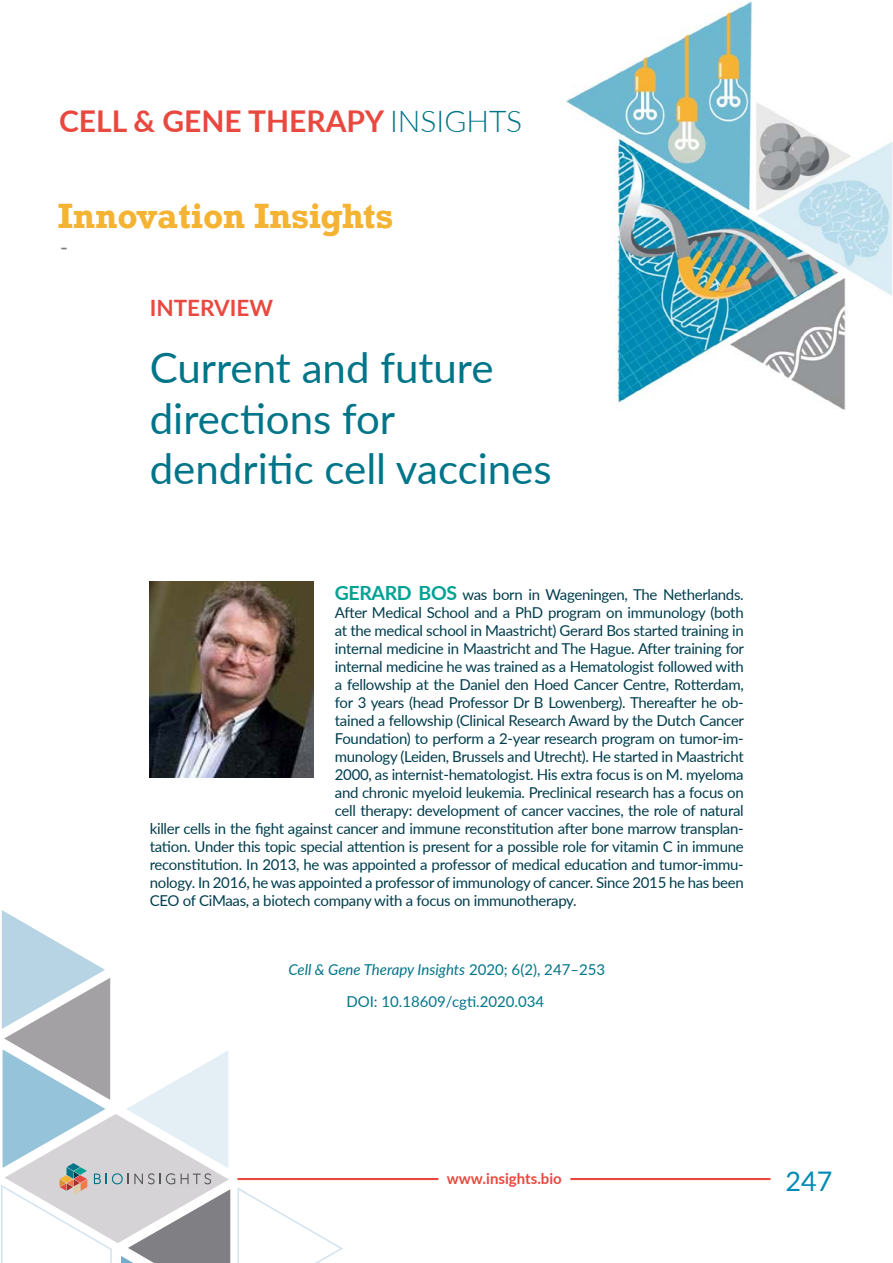
<style>
.page{position:relative;width:893px;height:1263px;background:#fff}
.page>*{position:absolute;margin:0;border:0;box-sizing:border-box;transform-origin:0 0}
.t1{font:42px/50.4px "Lato";color:#007589}
.t2{font:700 33px "Rockwell";letter-spacing:-.005em;color:#f5b333}
.t3{font:700 30px "Lato";color:#e9483f}
.t4{font:27px "Lato";color:#008bb4}
.t5{font:700 22.5px "Lato";color:#e9483f}
.t6{font:500 21.15px "Lato";color:#777f86}
.t7{font:15px "Lato";letter-spacing:-.02em;color:#003d4d}
.t8{font:15px/31.2px "Lato";color:#007589;text-align:center}
.t9{font:700 15px "Lato";color:#e9483f}
.s1{font-weight:300;color:#007589}
.s2{font-weight:700;font-size:19.5px;color:#00a294}
.s3{font-style:italic}
</style>
<div class="page">
<img style="left:566px;top:1px;width:327px;height:409px">
<hr style="left:237px;top:1178px;width:533px;height:2px;background:#e9483f">
<div style="left:438px;top:1166px;width:132px;height:17px;background:#fff"></div>
<svg style="left:1px;top:910px;width:342px;height:353px"></svg>
<img style="left:150px;top:581px;width:164px;height:197px">
<h3 class="t3" style="left:59px;top:99px;width:465px">CELL &amp; GENE THERAPY <span class="s1">INSIGHTS</span></h3>
<h2 class="t2" style="left:58px;top:194px;width:336px">Innovation Insights</h2>
<h3 class="t6" style="left:60px;top:232px;width:9px">-</h3>
<h3 class="t5" style="left:150px;top:291px;width:125px">INTERVIEW</h3>
<h1 class="t1" style="left:150px;top:341px;width:403px">Current and future directions for dendritic cell vaccines</h1>
<p class="t7" style="left:335px;top:584px;width:410px"><span class="s2">GERARD BOS</span> was born in Wageningen, The Netherlands.</p>
<p class="t7" style="left:335px;top:602px;width:410px">After Medical School and a PhD program on immunology (both</p>
<p class="t7" style="left:335px;top:620px;width:410px">at the medical school in Maastricht) Gerard Bos started training in</p>
<p class="t7" style="left:335px;top:638px;width:411px">internal medicine in Maastricht and The Hague. After training for</p>
<p class="t7" style="left:335px;top:656px;width:410px">internal medicine he was trained as a Hematologist followed with</p>
<p class="t7" style="left:335px;top:674px;width:410px">a fellowship at the Daniel den Hoed Cancer Centre, Rotterdam,</p>
<p class="t7" style="left:335px;top:692px;width:410px">for 3 years (head Professor Dr B Lowenberg). Thereafter he ob-</p>
<p class="t7" style="left:335px;top:710px;width:411px">tained a fellowship (Clinical Research Award by the Dutch Cancer</p>
<p class="t7" style="left:335px;top:728px;width:410px">Foundation) to perform a 2-year research program on tumor-im-</p>
<p class="t7" style="left:335px;top:746px;width:410px">munology (Leiden, Brussels and Utrecht). He started in Maastricht</p>
<p class="t7" style="left:335px;top:764px;width:410px">2000, as internist-hematologist. His extra focus is on M. myeloma</p>
<p class="t7" style="left:335px;top:782px;width:410px">and chronic myeloid leukemia. Preclinical research has a focus on</p>
<p class="t7" style="left:335px;top:800px;width:410px">cell therapy: development of cancer vaccines, the role of natural</p>
<p class="t7" style="left:150px;top:818px;width:595px">killer cells in the fight against cancer and immune reconstitution after bone marrow transplan-</p>
<p class="t7" style="left:150px;top:836px;width:595px">tation. Under this topic special attention is present for a possible role for vitamin C in immune</p>
<p class="t7" style="left:150px;top:854px;width:595px">reconstitution. In 2013, he was appointed a professor of medical education and tumor-immu-</p>
<p class="t7" style="left:150px;top:872px;width:595px">nology. In 2016, he was appointed a professor of immunology of cancer. Since 2015 he has been</p>
<p class="t7" style="left:150px;top:890px;width:428px">CEO of CiMaas, a biotech company with a focus on immunotherapy.</p>
<p class="t8" style="left:288px;top:954px;width:318px"><span class="s3">Cell &amp; Gene Therapy Insights</span> 2020; 6(2), 247–253<br>DOI: 10.18609/cgti.2020.034</p>
<p class="t9" style="left:447px;top:1167px;width:116px">www.insights.bio</p>
<h3 class="t4" style="left:785px;top:1162px;width:48px">247</h3>
</div>
